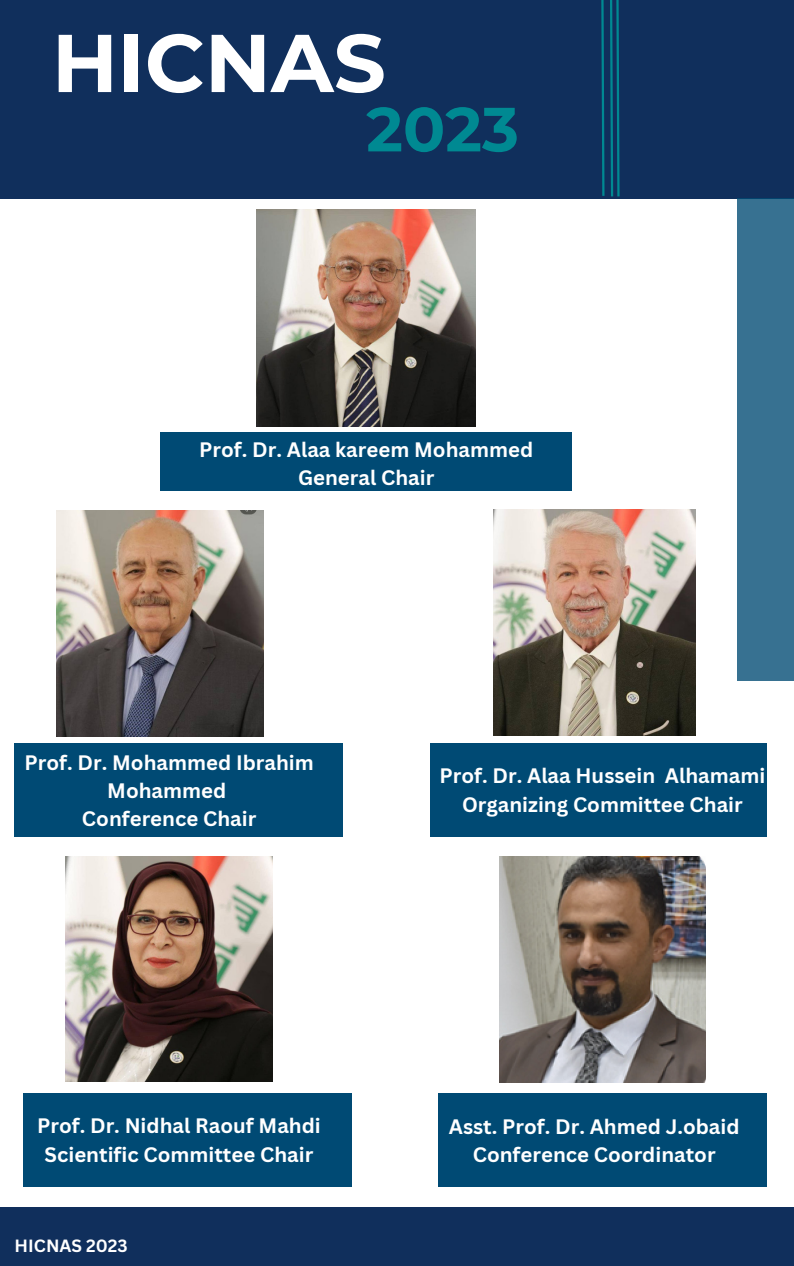
<style>
.page{position:relative;width:794px;height:1266px;background:#fff}
.page>*{position:absolute;margin:0;border:0;box-sizing:border-box;transform-origin:0 0}
.t1{font:700 81.75px "Montserrat";color:#fff}
.t2{font:700 62.25px "Montserrat";color:#008992}
.t3{font:700 20.33px/28.1px "Canva Sans";color:#fff;text-align:center}
.t4{font:700 17.25px "Canva Sans";color:#fff}
</style>
<div class="page">
<div style="left:0;top:0;width:793px;height:198px;background:#102f5c"></div>
<div style="left:0;top:1206px;width:793px;height:60px;background:#102f5c"></div>
<div style="left:737px;top:198px;width:56px;height:483px;background:#377191"></div>
<img style="left:57px;top:511px;width:206px;height:225px">
<img style="left:66px;top:856px;width:206px;height:226px">
<img style="left:257px;top:209px;width:218px;height:217px">
<img style="left:493px;top:510px;width:202px;height:225px">
<div style="left:160px;top:433px;width:411px;height:58px;background:#004a74"></div>
<div style="left:15px;top:743px;width:328px;height:93px;background:#004a74"></div>
<div style="left:429px;top:743px;width:337px;height:93px;background:#004a74"></div>
<div style="left:23px;top:1093px;width:328px;height:94px;background:#004a74"></div>
<img style="left:499px;top:856px;width:206px;height:226px">
<div style="left:438px;top:1093px;width:328px;height:93px;background:#004a74"></div>
<svg style="left:599px;top:0;width:21px;height:199px"></svg>
<p class="t1" style="left:52px;top:13px;width:335px">HICNAS</p>
<p class="t2" style="left:366px;top:91px;width:154px">2023</p>
<p class="t3" style="left:199px;top:435px;width:335px">Prof. Dr. Alaa kareem Mohammed</p>
<p class="t3" style="left:298px;top:463px;width:138px">General Chair</p>
<p class="t3" style="left:25px;top:748px;width:290px">Prof. Dr. Mohammed Ibrahim<br>Mohammed</p>
<p class="t3" style="left:82px;top:804px;width:176px">Conference Chair</p>
<p class="t3" style="left:37px;top:1111px;width:285px">Prof. Dr. Nidhal Raouf Mahdi</p>
<p class="t3" style="left:45px;top:1139px;width:270px">Scientific Committee Chair</p>
<p class="t4" style="left:15px;top:1234px;width:114px">HICNAS 2023</p>
<p class="t3" style="left:439px;top:761px;width:327px">Prof. Dr. Alaa Hussein Alhamami</p>
<p class="t3" style="left:462px;top:789px;width:282px">Organizing Committee Chair</p>
<p class="t3" style="left:448px;top:1112px;width:292px">Asst. Prof. Dr. Ahmed J.obaid</p>
<p class="t3" style="left:472px;top:1140px;width:244px">Conference Coordinator</p>
</div>
